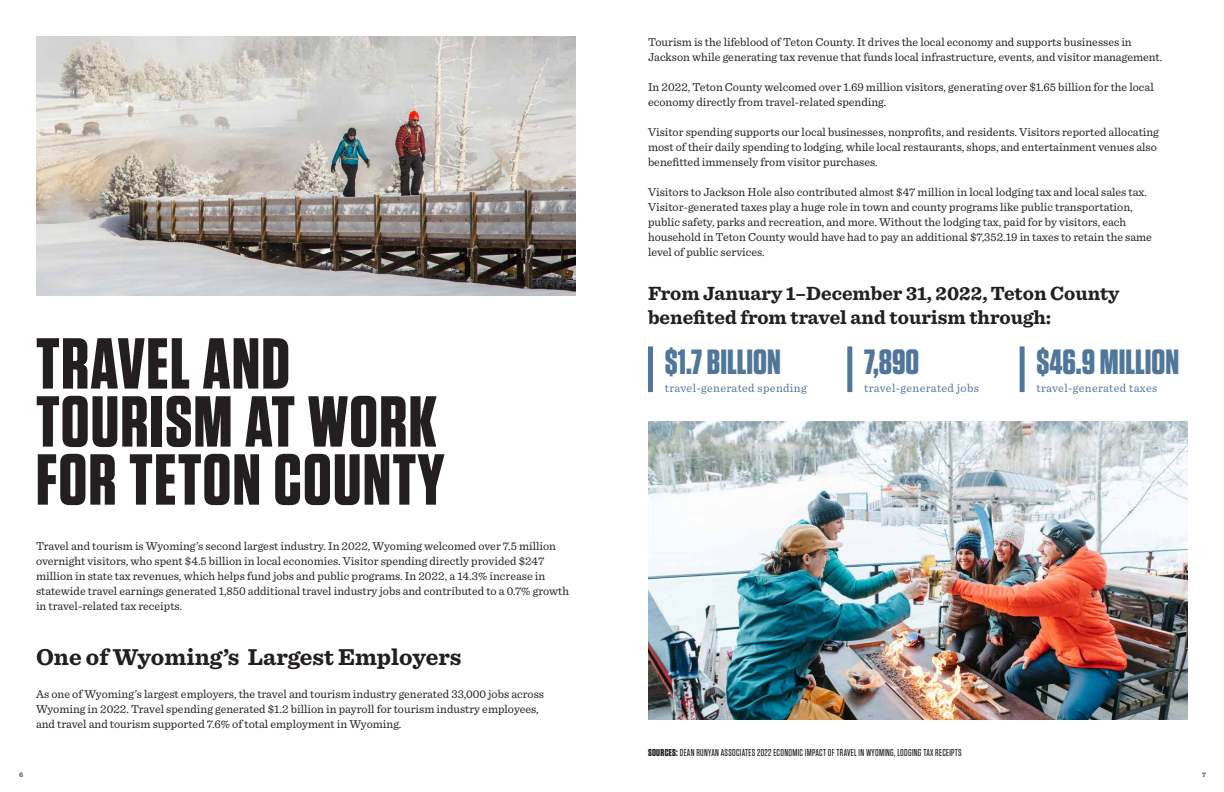
<style>
.page{position:relative;width:1224px;height:792px;background:#fff}
.page>*{position:absolute;margin:0;border:0;box-sizing:border-box;transform-origin:0 0}
.t1{font:700 72px/58px "Tungsten";letter-spacing:.02em;color:#231f20}
.t2{font:700 35px "Tungsten";color:#50779b}
.t3{font:700 24px "Sentinel";color:#231f20}
.t4{font:700 20px/24px "Sentinel";color:#231f20}
.t5{font:12px/15px "Sentinel";color:#231f20}
.t6{font:12px "Sentinel";letter-spacing:.03em;color:#50779b}
.t7{font:500 10px "Tungsten";letter-spacing:.03em;color:#231f20}
.t8{font:700 7px "Sentinel";color:#4b4c4d}
.s1{font-weight:700}
</style>
<div class="page">
<img style="left:648px;top:421px;width:540px;height:299px">
<img style="left:36px;top:36px;width:540px;height:259px">
<div style="left:648px;top:346px;width:5px;height:46px;background:#50779b"></div>
<div style="left:847px;top:346px;width:5px;height:46px;background:#50779b"></div>
<div style="left:1020px;top:346px;width:5px;height:46px;background:#50779b"></div>
<p class="t5" style="left:648px;top:33px;width:516px">Tourism is the lifeblood of Teton County. It drives the local economy and supports businesses in<br>Jackson while generating tax revenue that funds local infrastructure, events, and visitor management.</p>
<p class="t5" style="left:648px;top:78px;width:507px">In 2022, Teton County welcomed over 1.69 million visitors, generating over $1.65 billion for the local economy directly from travel-related spending.</p>
<p class="t5" style="left:648px;top:123px;width:512px">Visitor spending supports our local businesses, nonprofits, and residents. Visitors reported allocating most of their daily spending to lodging, while local restaurants, shops, and entertainment venues also benefitted immensely from visitor purchases.</p>
<p class="t5" style="left:648px;top:183px;width:505px">Visitors to Jackson Hole also contributed almost $47 million in local lodging tax and local sales tax.<br>Visitor-generated taxes play a huge role in town and county programs like public transportation, public safety, parks and recreation, and more. Without the lodging tax, paid for by visitors, each household in Teton County would have had to pay an additional $7,352.19 in taxes to retain the same level of public services.</p>
<h1 class="t1" style="left:36px;top:337px;width:410px">TRAVEL AND<br>TOURISM AT WORK<br>FOR TETON COUNTY</h1>
<p class="t5" style="left:36px;top:538px;width:535px">Travel and tourism is Wyoming’s second largest industry. In 2022, Wyoming welcomed over 7.5 million overnight visitors, who spent $4.5 billion in local economies. Visitor spending directly provided $247 million in state tax revenues, which helps fund jobs and public programs. In 2022, a 14.3% increase in statewide travel earnings generated 1,850 additional travel industry jobs and contributed to a 0.7% growth in travel-related tax receipts.</p>
<h3 class="t3" style="left:36px;top:638px;width:427px">One of Wyoming’s Largest Employers</h3>
<p class="t5" style="left:36px;top:685px;width:510px">As one of Wyoming’s largest employers, the travel and tourism industry generated 33,000 jobs across<br>Wyoming in 2022. Travel spending generated $1.2 billion in payroll for tourism industry employees, and travel and tourism supported 7.6% of total employment in Wyoming.</p>
<h3 class="t4" style="left:648px;top:280px;width:473px">From January 1–December 31, 2022, Teton County benefited from travel and tourism through:</h3>
<h2 class="t2" style="left:665px;top:344px;width:117px">$1.7 BILLION</h2>
<p class="t6" style="left:665px;top:379px;width:143px">travel-generated spending</p>
<h2 class="t2" style="left:864px;top:344px;width:57px">7,890</h2>
<p class="t6" style="left:864px;top:379px;width:116px">travel-generated jobs</p>
<h2 class="t2" style="left:1037px;top:344px;width:144px">$46.9 MILLION</h2>
<p class="t6" style="left:1037px;top:379px;width:122px">travel-generated taxes</p>
<p class="t7" style="left:648px;top:747px;width:315px"><span class="s1">SOURCES:</span> DEAN RUNYAN ASSOCIATES 2022 ECONOMIC IMPACT OF TRAVEL IN WYOMING, LODGING TAX RECEIPTS</p>
<p class="t8" style="left:19px;top:769px;width:6px">6</p>
<p class="t8" style="left:1202px;top:769px;width:5px">7</p>
</div>
